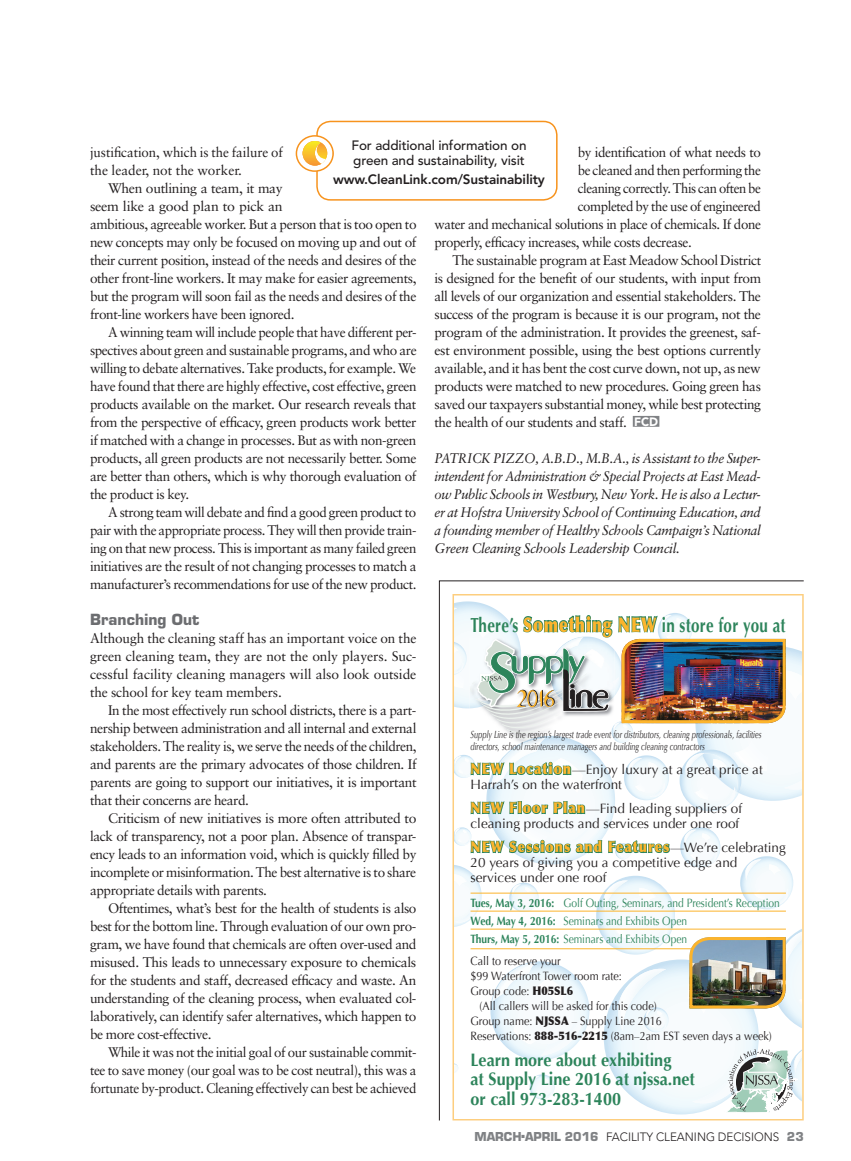
<style>
.page{position:relative;width:851px;height:1161px;background:#fff}
.page>*{position:absolute;margin:0;border:0;box-sizing:border-box;transform-origin:0 0}
.t1{font:700 20.25px "Optima";letter-spacing:.02em;color:#2d845b;scale:.75 1}
.t2{font:700 18px/19.5px "Optima";color:#2d845b;scale:.9 1}
.t3{font:900 15px "Optima";letter-spacing:.08em;color:#fcb42c;scale:.85 1}
.t4{font:700 15px "Eurostile";letter-spacing:.01em;color:#6c6d70}
.t5{font:13.8px/18px "Sabon";letter-spacing:-.03em;color:#231f20;text-align:justify}
.t6{font:13.8px/18px "Sabon";letter-spacing:-.03em;color:#231f20;text-align:justify;scale:.96 1}
.t7{font:italic 13.8px/18px "Sabon";letter-spacing:-.02em;color:#231f20;text-align:justify;scale:.95 1}
.t8{font:13.8px/18px "Sabon";letter-spacing:-.005em;color:#231f20;scale:.96 1}
.t9{font:13.8px "Sabon";letter-spacing:-.03em;color:#231f20;scale:.94 1}
.t10{font:13.8px "Sabon";letter-spacing:-.03em;color:#231f20;scale:.95 1}
.t11{font:13.5px/15px "Optima";color:#231f20}
.t12{font:500 13.5px/15px "Avenir";letter-spacing:-.01em;color:#231f20}
.t13{font:800 13.5px "Avenir";letter-spacing:-.01em;color:#231f20}
.t14{font:12px/15px "Optima";color:#231f20;scale:.9 1}
.t15{font:12px/18px "Optima";color:#2d845b;scale:.85 1}
.t16{font:300 12px "Avenir";color:#231f20}
.t17{font:italic 10.5px/12px "Optima";color:#231f20;scale:.7 1}
.s1{font-family:"Avenir";font-weight:900;font-size:12.15px;color:#fff}
.s2{font-weight:900;color:#fcb42c}
.s3{font-weight:900;font-size:15px;color:#fcb42c}
.s4{font-weight:400;font-size:13.5px;color:#231f20}
.s5{font-weight:700}
.s6{font-weight:900}
.s7{font-family:"Eurostile";font-weight:700;color:#808285}
</style>
<div class="page">
<div style="left:632px;top:416px;width:27px;height:11px;background:#808285"></div>
<svg style="left:438px;top:580px;width:366px;height:541px"></svg>
<div style="left:316px;top:121px;width:241px;height:80px;border:2px solid #f7931d;border-radius:14px"></div>
<svg style="left:296px;top:136px;width:37px;height:35px"></svg>
<div style="left:302px;top:141px;width:25px;height:24px;background:#f9be2a;border-radius:12px"></div>
<svg style="left:302px;top:141px;width:24px;height:25px"></svg>
<div style="left:295px;top:135px;width:39px;height:37px;border:2px solid #f7931d;border-radius:50%"></div>
<p class="t12" style="left:351px;top:138px;width:177px">For additional information on green and sustainability, visit</p>
<p class="t13" style="left:333px;top:171px;width:213px">www.CleanLink.com/Sustainability</p>
<p class="t8" style="left:90px;top:143px;width:202px">justification, which is the failure of the leader, not the worker.</p>
<p class="t5" style="left:90px;top:179px;width:328px;text-align:left;text-indent:18px">When outlining a team, it may<br>seem like a good plan to pick an<br>ambitious, agreeable worker. But a person that is too open to new concepts may only be focused on moving up and out of their current position, instead of the needs and desires of the other front-line workers. It may make for easier agreements, but the program will soon fail as the needs and desires of the front-line workers have been ignored.</p>
<p class="t6" style="left:90px;top:323px;width:342px;text-indent:18px">A winning team will include people that have different per&shy;spectives about green and sustainable programs, and who are willing to debate alternatives. Take products, for example. We have found that there are highly effective, cost effective, green products available on the market. Our research reveals that from the perspective of efficacy, green products work better if matched with a change in processes. But as with non-green products, all green products are not necessarily better. Some are better than others, which is why thorough evaluation of the product is key.</p>
<p class="t6" style="left:90px;top:503px;width:342px;text-indent:18px">A strong team will debate and find a good green product to pair with the appropriate process. They will then provide train&shy;ing on that new process. This is important as many failed green initiatives are the result of not changing processes to match a manufacturer’s recommendations for use of the new product.</p>
<p class="t4" style="left:90px;top:610px;width:111px">Branching Out</p>
<p class="t5" style="left:90px;top:629px;width:328px">Although the cleaning staff has an important voice on the green cleaning team, they are not the only players. Suc&shy;cessful facility cleaning managers will also look outside the school for key team members.</p>
<p class="t5" style="left:90px;top:701px;width:328px;text-indent:18px">In the most effectively run school districts, there is a part&shy;nership between administration and all internal and external stakeholders. The reality is, we serve the needs of the children, and parents are the primary advocates of those children. If parents are going to support our initiatives, it is important that their concerns are heard.</p>
<p class="t5" style="left:90px;top:809px;width:328px;text-indent:18px">Criticism of new initiatives is more often attributed to lack of transparency, not a poor plan. Absence of transpar&shy;ency leads to an information void, which is quickly filled by incomplete or misinformation. The best alternative is to share appropriate details with parents.</p>
<p class="t5" style="left:90px;top:899px;width:328px;text-indent:18px">Oftentimes, what’s best for the health of students is also best for the bottom line. Through evaluation of our own pro&shy;gram, we have found that chemicals are often over-used and misused. This leads to unnecessary exposure to chemicals for the students and staff, decreased efficacy and waste. An understanding of the cleaning process, when evaluated col&shy;laboratively, can identify safer alternatives, which happen to be more cost-effective.</p>
<p class="t6" style="left:90px;top:1043px;width:341px;text-indent:18px">While it was not the initial goal of our sustainable commit&shy;tee to save money (our goal was to be cost neutral), this was a fortunate by-product. Cleaning effectively can best be achieved</p>
<p class="t5" style="left:578px;top:143px;width:184px">by identification of what needs to</p>
<p class="t10" style="left:578px;top:162px;width:194px">be cleaned and then performing the</p>
<p class="t9" style="left:578px;top:180px;width:196px">cleaning correctly. This can often be</p>
<p class="t6" style="left:578px;top:197px;width:192px">completed by the use of engineered</p>
<p class="t6" style="left:434px;top:215px;width:341px">water and mechanical solutions in place of chemicals. If done</p>
<p class="t6" style="left:434px;top:233px;width:269px">properly, efficacy increases, while costs decrease.</p>
<p class="t5" style="left:452px;top:251px;width:310px">The sustainable program at East Meadow School District</p>
<p class="t5" style="left:434px;top:269px;width:328px">is designed for the benefit of our students, with input from</p>
<p class="t5" style="left:434px;top:287px;width:328px">all levels of our organization and essential stakeholders. The</p>
<p class="t5" style="left:434px;top:305px;width:328px">success of the program is because it is our program, not the</p>
<p class="t5" style="left:434px;top:323px;width:328px">program of the administration. It provides the greenest, saf-</p>
<p class="t5" style="left:434px;top:341px;width:328px">est environment possible, using the best options currently</p>
<p class="t5" style="left:434px;top:359px;width:328px">available, and it has bent the cost curve down, not up, as new</p>
<p class="t5" style="left:434px;top:377px;width:328px">products were matched to new procedures. Going green has</p>
<p class="t5" style="left:434px;top:395px;width:328px">saved our taxpayers substantial money, while best protecting</p>
<p class="t5" style="left:434px;top:413px;width:225px">the health of our students and staff. <span class="s1">FCD</span></p>
<p class="t7" style="left:434px;top:449px;width:345px">PATRICK PIZZO, A.B.D., M.B.A., is Assistant to the Super&shy;intendent for Administration &amp; Special Projects at East Mead&shy;ow Public Schools in Westbury, New York. He is also a Lectur&shy;er at Hofstra University School of Continuing Education, and a founding member of Healthy Schools Campaign’s National Green Cleaning Schools Leadership Council.</p>
<h1 class="t1" style="left:470px;top:613px;width:421px">There’s <span class="s2">Something NEW</span> in store for you at</h1>
<p class="t17" style="left:470px;top:729px;width:417px">Supply Line is the region’s largest trade event for distributors, cleaning professionals, facilities directors, school maintenance managers and building cleaning contractors</p>
<p class="t11" style="left:470px;top:762px;width:294px"><span class="s3">NEW Location</span>—Enjoy luxury at a great price at<br>Harrah’s on the waterfront</p>
<p class="t11" style="left:470px;top:801px;width:273px"><span class="s3">NEW Floor Plan</span>—Find leading suppliers of cleaning products and services under one roof</p>
<p class="t3" style="left:470px;top:838px;width:372px">NEW Sessions and Features<span class="s4">—We’re celebrating</span></p>
<p class="t11" style="left:470px;top:855px;width:268px">20 years of giving you a competitive edge and services under one roof</p>
<p class="t15" style="left:470px;top:894px;width:365px"><span class="s5">Tues, May 3, 2016:</span> Golf Outing, Seminars, and President’s Reception<br><span class="s5">Wed, May 4, 2016:</span> Seminars and Exhibits Open<br><span class="s5">Thurs, May 5, 2016:</span> Seminars and Exhibits Open</p>
<p class="t14" style="left:470px;top:953px;width:170px">Call to reserve your<br>$99 Waterfront Tower room rate:<br>Group code: <span class="s6">H05SL6</span></p>
<p class="t14" style="left:470px;top:998px;width:336px;text-indent:9px">(All callers will be asked for this code)<br>Group name: <span class="s6">NJSSA</span> – Supply Line 2016<br>Reservations: <span class="s6">888-516-2215</span> (8am–2am EST seven days a week)</p>
<h2 class="t2" style="left:470px;top:1050px;width:251px">Learn more about exhibiting<br>at Supply Line 2016 at njssa.net or call 973-283-1400</h2>
<p class="t16" style="left:474px;top:1130px;width:331px"><span class="s7">MARCH</span><sup>■</sup><span class="s7">APRIL 2016</span> FACILITY CLEANING DECISIONS <span class="s7">23</span></p>
</div>
